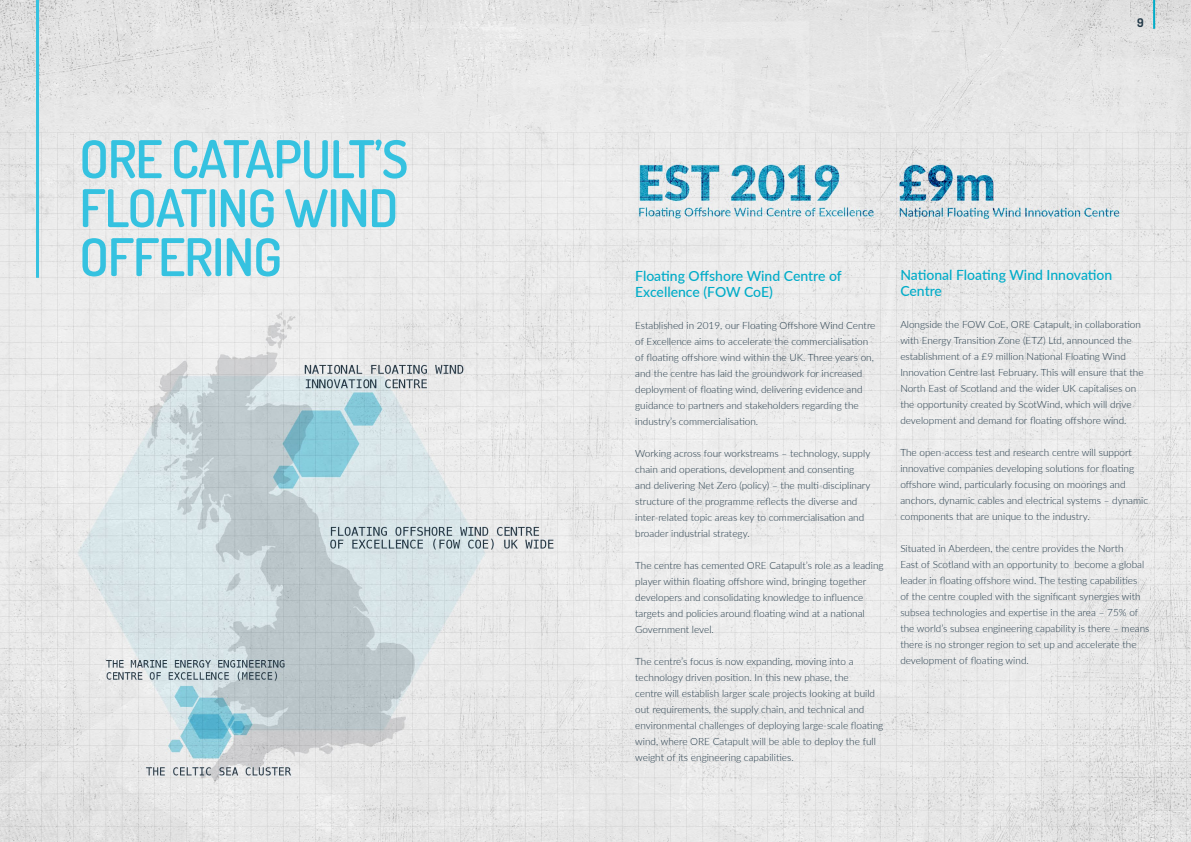
<style>
.page{position:relative;width:1191px;height:842px;background:#fff}
.page>*{position:absolute;margin:0;border:0;box-sizing:border-box;transform-origin:0 0}
.t1{font:600 52px/49px "Dosis";letter-spacing:-.02em;color:#35c2e0}
.Re-Para{font:500 14px/16px "Lato";color:#00acc8}
.t2{font:700 12px "Dosis";color:#203746}
.Re-Para-2{font:300 10px/16px "Lato";color:#203746}
</style>
<div class="page">
<img style="left:0;top:0;width:1191px;height:842px">
<hr style="left:1153px;top:0;width:2px;height:29px;background:#00acc8">
<hr style="left:36px;top:0;width:3px;height:278px;background:#35c2e0">
<p class="t1" style="left:79px;top:132px;width:330px">ORE CATAPULT’S<br>FLOATING WIND<br>OFFERING</p>
<p class="t2" style="left:1137px;top:15px;width:8px">9</p>
<p class="Re-Para" style="left:635px;top:267px;width:208px">Floating Offshore Wind Centre of<br>Excellence (FOW CoE)</p>
<p class="Re-Para-2" style="left:635px;top:317px;width:242px">Established in 2019, our Floating Offshore Wind Centre of Excellence aims to accelerate the commercialisation of floating offshore wind within the UK. Three years on, and the centre has laid the groundwork for increased deployment of floating wind, delivering evidence and guidance to partners and stakeholders regarding the industry’s commercialisation.</p>
<p class="Re-Para-2" style="left:635px;top:445px;width:237px">Working across four workstreams – technology, supply chain and operations, development and consenting and delivering Net Zero (policy) – the multi-disciplinary structure of the programme reflects the diverse and</p>
<p class="Re-Para-2" style="left:635px;top:509px;width:230px">inter-related topic areas key to commercialisation and broader industrial strategy.</p>
<p class="Re-Para-2" style="left:635px;top:557px;width:250px">The centre has cemented ORE Catapult’s role as a leading player within floating offshore wind, bringing together developers and consolidating knowledge to influence targets and policies around floating wind at a national Government level.</p>
<p class="Re-Para-2" style="left:635px;top:653px;width:250px">The centre’s focus is now expanding, moving into a technology driven position. In this new phase, the<br>centre will establish larger scale projects looking at build out requirements, the supply chain, and technical and environmental challenges of deploying large-scale floating wind, where ORE Catapult will be able to deploy the full weight of its engineering capabilities.</p>
<p class="Re-Para" style="left:900px;top:266px;width:214px">National Floating Wind Innovation<br>Centre</p>
<p class="Re-Para-2" style="left:900px;top:316px;width:245px">Alongside the FOW CoE, ORE Catapult, in collaboration with Energy Transition Zone (ETZ) Ltd, announced the establishment of a £9 million National Floating Wind Innovation Centre last February. This will ensure that the North East of Scotland and the wider UK capitalises on the opportunity created by ScotWind, which will drive development and demand for floating offshore wind.</p>
<p class="Re-Para-2" style="left:900px;top:444px;width:249px">The open-access test and research centre will support innovative companies developing solutions for floating offshore wind, particularly focusing on moorings and anchors, dynamic cables and electrical systems – dynamic components that are unique to the industry.</p>
<p class="Re-Para-2" style="left:900px;top:540px;width:251px">Situated in Aberdeen, the centre provides the North<br>East of Scotland with an opportunity to become a global leader in floating offshore wind. The testing capabilities<br>of the centre coupled with the significant synergies with subsea technologies and expertise in the area – 75% of the world’s subsea engineering capability is there – means there is no stronger region to set up and accelerate the development of floating wind.</p>
</div>
